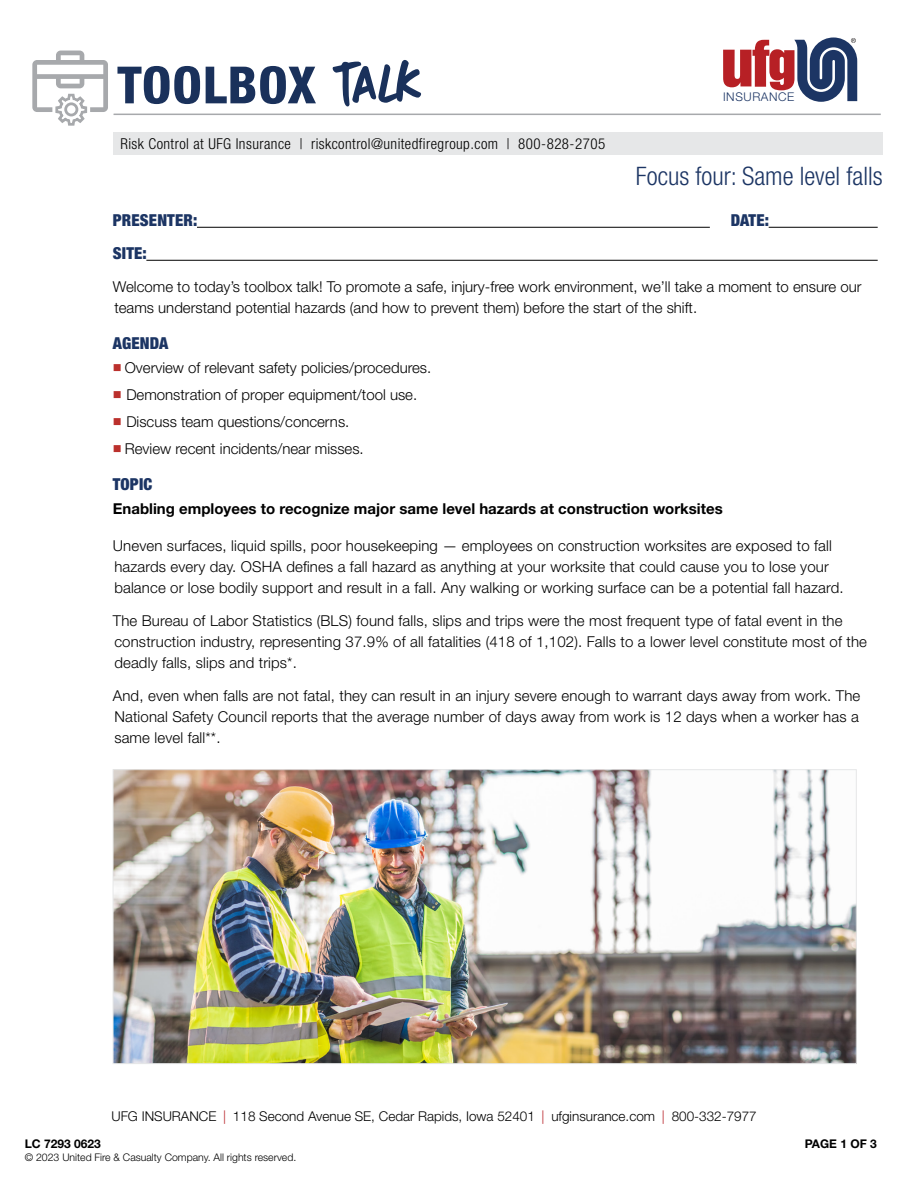
<style>
.page{position:relative;width:918px;height:1188px;background:#fff}
.page>*{position:absolute;margin:0;border:0;box-sizing:border-box;transform-origin:0 0}
.t1{font:800 condensed 51.3px "Helvetica Neue LT Std";letter-spacing:.02em;color:#1a315b}
.t2{font:300 condensed 25.5px "Helvetica Neue LT Std";color:#1c3564}
.t3{font:900 condensed 16.5px "Helvetica Neue LT Std";letter-spacing:.01em;color:#1c3564}
.t4{font:300 15px/21px "Helvetica Neue LT Std";letter-spacing:.01em;color:#000}
.t5{font:700 15px "Helvetica Neue LT Std";color:#000}
.t6{font:300 condensed 15px "Helvetica Neue LT Std";letter-spacing:.03em;color:#000}
.t7{font:300 13.5px "Helvetica Neue LT Std";color:#000}
.t8{font:700 12px "Helvetica Neue LT Std";color:#000}
.t9{font:300 12px "Helvetica Neue LT Std";letter-spacing:.05em;color:#1c3564}
.t10{font:300 10.5px "Helvetica Neue LT Std";color:#000}
.s1{font-family:"DK More Or Less";font-weight:400;font-stretch:normal;font-size:57.45px}
.s2{color:#bb302c}
.s3{color:#b72025}
</style>
<div class="page">
<hr style="left:114px;top:114px;width:767px;height:1px;background:#a7a9ac">
<svg style="left:723px;top:37px;width:134px;height:65px"></svg>
<svg style="left:32px;top:51px;width:76px;height:75px"></svg>
<div style="left:113px;top:133px;width:770px;height:22px;background:#e6e7e8"></div>
<hr style="left:197px;top:227px;width:513px;height:1px;background:#000">
<hr style="left:769px;top:227px;width:109px;height:1px;background:#000">
<hr style="left:146px;top:260px;width:732px;height:1px;background:#000">
<img style="left:113px;top:769px;width:744px;height:295px">
<h1 class="t1" style="left:117px;top:53px;width:307px">TOOLBOX <span class="s1">TALK</span></h1>
<p class="t6" style="left:120px;top:135px;width:486px">Risk Control at UFG Insurance | riskcontrol@unitedfiregroup.com | 800-828-2705</p>
<p class="t9" style="left:723px;top:90px;width:73px">INSURANCE</p>
<h2 class="t2" style="left:636px;top:161px;width:248px">Focus four: Same level falls</h2>
<p class="t3" style="left:113px;top:210px;width:86px">PRESENTER:</p>
<p class="t3" style="left:731px;top:210px;width:40px">DATE:</p>
<p class="t3" style="left:113px;top:243px;width:35px">SITE:</p>
<p class="t4" style="left:113px;top:275px;width:750px">Welcome to today’s toolbox talk! To promote a safe, injury-free work environment, we’ll take a moment to ensure our teams understand potential hazards (and how to prevent them) before the start of the shift.</p>
<p class="t3" style="left:113px;top:333px;width:57px">AGENDA</p>
<p class="t4" style="left:113px;top:357px;width:320px"><span class="s2">■</span> Overview of relevant safety policies/procedures.</p>
<p class="t4" style="left:113px;top:384px;width:306px"><span class="s2">■</span> Demonstration of proper equipment/tool use.</p>
<p class="t4" style="left:113px;top:411px;width:238px"><span class="s2">■</span> Discuss team questions/concerns.</p>
<p class="t4" style="left:113px;top:438px;width:252px"><span class="s2">■</span> Review recent incidents/near misses.</p>
<p class="t3" style="left:113px;top:474px;width:41px">TOPIC</p>
<p class="t5" style="left:113px;top:500px;width:611px">Enabling employees to recognize major same level hazards at construction worksites</p>
<p class="t4" style="left:113px;top:535px;width:732px">Uneven surfaces, liquid spills, poor housekeeping — employees on construction worksites are exposed to fall hazards every day. OSHA defines a fall hazard as anything at your worksite that could cause you to lose your balance or lose bodily support and result in a fall. Any walking or working surface can be a potential fall hazard.</p>
<p class="t4" style="left:113px;top:610px;width:756px">The Bureau of Labor Statistics (BLS) found falls, slips and trips were the most frequent type of fatal event in the construction industry, representing 37.9% of all fatalities (418 of 1,102). Falls to a lower level constitute most of the deadly falls, slips and trips*.</p>
<p class="t4" style="left:113px;top:685px;width:749px;text-align:justify">And, even when falls are not fatal, they can result in an injury severe enough to warrant days away from work. The National Safety Council reports that the average number of days away from work is 12 days when a worker has a same level fall**.</p>
<p class="t7" style="left:111px;top:1108px;width:647px">UFG INSURANCE <span class="s3">|</span> 118 Second Avenue SE, Cedar Rapids, Iowa 52401 <span class="s3">|</span> ufginsurance.com <span class="s3">|</span> 800-332-7977</p>
<p class="t8" style="left:25px;top:1136px;width:78px">LC 7293 0623</p>
<p class="t10" style="left:25px;top:1151px;width:273px">© 2023 United Fire &amp; Casualty Company. All rights reserved.</p>
<p class="t8" style="left:805px;top:1136px;width:74px">PAGE 1 OF 3</p>
</div>
